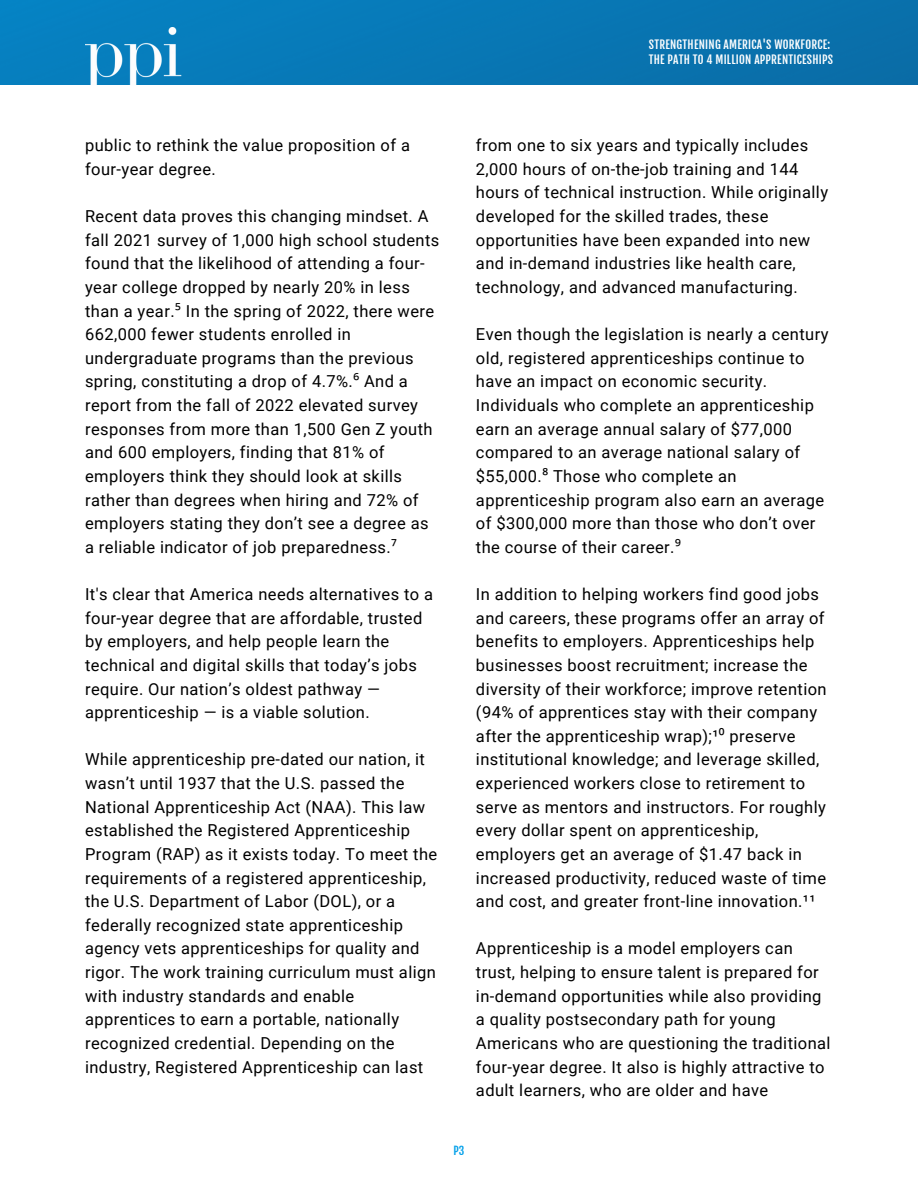
<style>
.page{position:relative;width:918px;height:1188px;background:#fff}
.page>*{position:absolute;margin:0;border:0;box-sizing:border-box;transform-origin:0 0}
.t1{font:16.5px/23.7px "Roboto";letter-spacing:.025em;color:#000}
.t2{font:11.25px/15.1px "Fjalla One";letter-spacing:.02em;color:#fff}
.t3{font:11.1px "Fjalla One";color:#009fe9}
.s1{font-family:"Noto Sans"}
</style>
<div class="page">
<img style="left:0;top:0;width:918px;height:85px">
<img style="left:85px;top:28px;width:98px;height:57px">
<p class="t2" style="left:649px;top:37px;width:186px">STRENGTHENING AMERICA'S WORKFORCE:<br>THE PATH TO 4 MILLION APPRENTICESHIPS</p>
<p class="t1" style="left:85px;top:134px;width:326px">public to rethink the value proposition of a four-year degree.</p>
<p class="t1" style="left:85px;top:205px;width:356px">Recent data proves this changing mindset. A fall 2021 survey of 1,000 high school students found that the likelihood of attending a four&shy;year college dropped by nearly 20% in less than a year.<span class="s1">⁵</span> In the spring of 2022, there were 662,000 fewer students enrolled in undergraduate programs than the previous spring, constituting a drop of 4.7%.<span class="s1">⁶</span> And a report from the fall of 2022 elevated survey responses from more than 1,500 Gen Z youth and 600 employers, finding that 81% of employers think they should look at skills rather than degrees when hiring and 72% of employers stating they don’t see a degree as a reliable indicator of job preparedness.<span class="s1">⁷</span></p>
<p class="t1" style="left:85px;top:583px;width:350px">It's clear that America needs alternatives to a four-year degree that are affordable, trusted by employers, and help people learn the technical and digital skills that today’s jobs require. Our nation’s oldest pathway — apprenticeship — is a viable solution.</p>
<p class="t1" style="left:85px;top:748px;width:354px">While apprenticeship pre-dated our nation, it wasn’t until 1937 that the U.S. passed the National Apprenticeship Act (NAA). This law established the Registered Apprenticeship Program (RAP) as it exists today. To meet the requirements of a registered apprenticeship, the U.S. Department of Labor (DOL), or a federally recognized state apprenticeship agency vets apprenticeships for quality and rigor. The work training curriculum must align with industry standards and enable apprentices to earn a portable, nationally recognized credential. Depending on the industry, Registered Apprenticeship can last</p>
<p class="t1" style="left:476px;top:134px;width:354px">from one to six years and typically includes 2,000 hours of on-the-job training and 144 hours of technical instruction. While originally developed for the skilled trades, these opportunities have been expanded into new and in-demand industries like health care, technology, and advanced manufacturing.</p>
<p class="t1" style="left:476px;top:323px;width:354px">Even though the legislation is nearly a century old, registered apprenticeships continue to have an impact on economic security.<br>Individuals who complete an apprenticeship earn an average annual salary of $77,000 compared to an average national salary of $55,000.<span class="s1">⁸</span> Those who complete an apprenticeship program also earn an average of $300,000 more than those who don’t over the course of their career.<span class="s1">⁹</span></p>
<p class="t1" style="left:476px;top:583px;width:352px">In addition to helping workers find good jobs and careers, these programs offer an array of benefits to employers. Apprenticeships help businesses boost recruitment; increase the diversity of their workforce; improve retention (94% of apprentices stay with their company after the apprenticeship wrap);¹<span class="s1">⁰</span> preserve institutional knowledge; and leverage skilled, experienced workers close to retirement to serve as mentors and instructors. For roughly every dollar spent on apprenticeship, employers get an average of $1.47 back in increased productivity, reduced waste of time and cost, and greater front-line innovation.¹¹</p>
<p class="t1" style="left:476px;top:937px;width:356px">Apprenticeship is a model employers can trust, helping to ensure talent is prepared for in-demand opportunities while also providing a quality postsecondary path for young Americans who are questioning the traditional four-year degree. It also is highly attractive to adult learners, who are older and have</p>
<p class="t3" style="left:453px;top:1143px;width:13px">P3</p>
</div>
